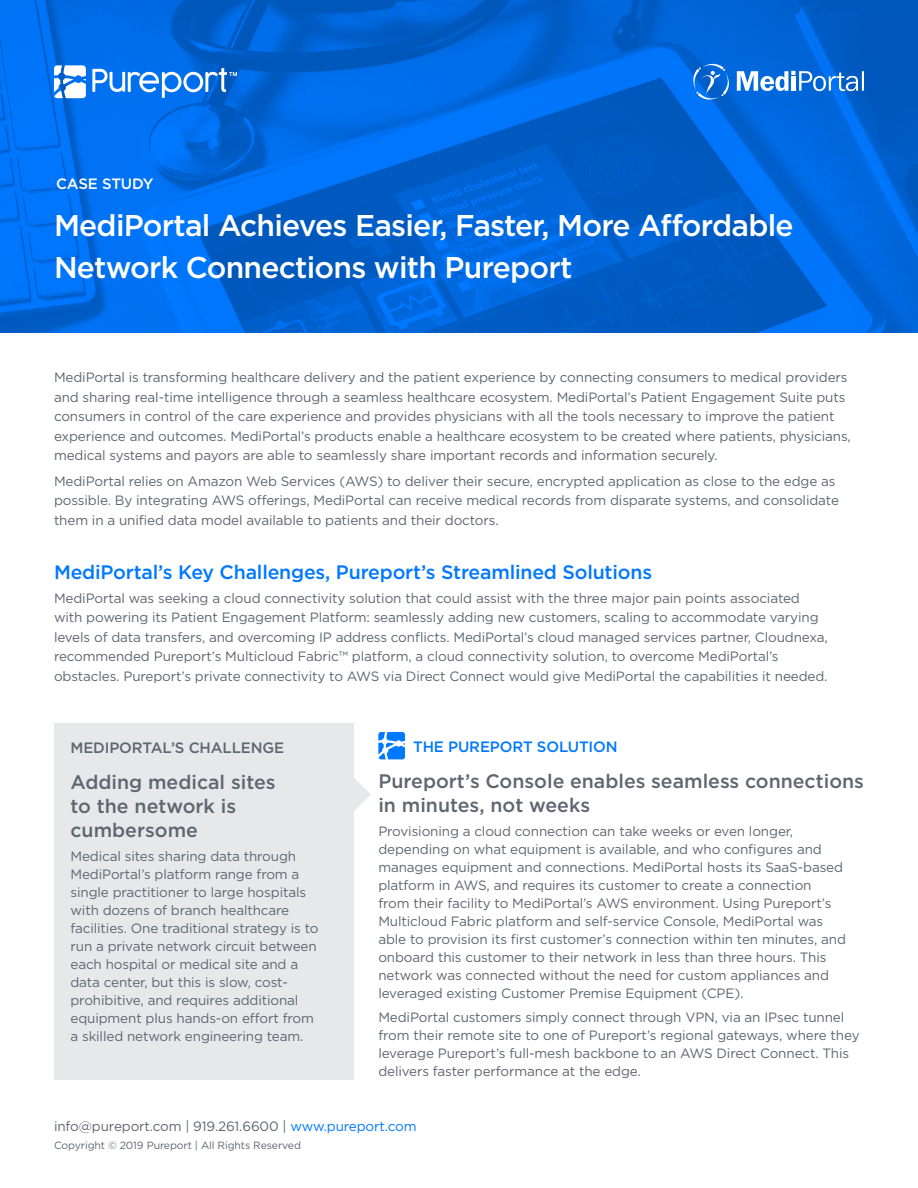
<style>
.page{position:relative;width:918px;height:1188px;background:#fff}
.page>*{position:absolute;margin:0;border:0;box-sizing:border-box;transform-origin:0 0}
.t1{font:500 30px/42px "Gotham";letter-spacing:-.025em;color:#fff}
.t2{font:500 19.5px/24px "Gotham";color:#5e6670}
.t3{font:500 19.5px "Gotham";letter-spacing:-.01em;color:#0078ff}
.t4{font:500 15px "Gotham";letter-spacing:-.01em;color:#5e6670}
.t5{font:500 15px "Gotham";letter-spacing:-.01em;color:#0078ff}
.t6{font:500 15px "Gotham";letter-spacing:-.01em;color:#fff}
.t7{font:13.5px/18px "Gotham";letter-spacing:-.01em;color:#5e6670}
.t8{font:10.5px "Gotham";letter-spacing:-.01em;color:#5e6670}
.s1{color:#0078ff}
</style>
<div class="page">
<div style="left:54px;top:723px;width:300px;height:357px;background:#e7e8ea"></div>
<svg style="left:354px;top:778px;width:17px;height:33px"></svg>
<svg style="left:0;top:0;width:918px;height:333px;background:#0065d9"></svg>
<svg style="left:54px;top:65px;width:32px;height:33px"></svg>
<svg style="left:92px;top:68px;width:145px;height:30px"></svg>
<svg style="left:737px;top:71px;width:127px;height:20px"></svg>
<svg style="left:692px;top:64px;width:37px;height:37px"></svg>
<svg style="left:378px;top:732px;width:27px;height:27px"></svg>
<p class="t6" style="left:56px;top:174px;width:99px">CASE STUDY</p>
<h1 class="t1" style="left:54px;top:204px;width:741px">MediPortal Achieves Easier, Faster, More Affordable<br>Network Connections with Pureport</h1>
<p class="t7" style="left:54px;top:367px;width:798px;line-height:19.5px">MediPortal is transforming healthcare delivery and the patient experience by connecting consumers to medical providers and sharing real-time intelligence through a seamless healthcare ecosystem. MediPortal’s Patient Engagement Suite puts consumers in control of the care experience and provides physicians with all the tools necessary to improve the patient experience and outcomes. MediPortal’s products enable a healthcare ecosystem to be created where patients, physicians, medical systems and payors are able to seamlessly share important records and information securely.</p>
<p class="t7" style="left:54px;top:471px;width:787px;line-height:19.5px">MediPortal relies on Amazon Web Services (AWS) to deliver their secure, encrypted application as close to the edge as possible. By integrating AWS offerings, MediPortal can receive medical records from disparate systems, and consolidate them in a unified data model available to patients and their doctors.</p>
<h2 class="t3" style="left:54px;top:559px;width:600px">MediPortal’s Key Challenges, Pureport’s Streamlined Solutions</h2>
<p class="t7" style="left:54px;top:588px;width:775px;line-height:19.5px">MediPortal was seeking a cloud connectivity solution that could assist with the three major pain points associated with powering its Patient Engagement Platform: seamlessly adding new customers, scaling to accommodate varying levels of data transfers, and overcoming IP address conflicts. MediPortal’s cloud managed services partner, Cloudnexa, recommended Pureport’s Multicloud Fabric™ platform, a cloud connectivity solution, to overcome MediPortal’s obstacles. Pureport’s private connectivity to AWS via Direct Connect would give MediPortal the capabilities it needed.</p>
<p class="t4" style="left:70px;top:738px;width:215px">MEDIPORTAL’S CHALLENGE</p>
<h2 class="t2" style="left:70px;top:770px;width:207px">Adding medical sites to the network is cumbersome</h2>
<p class="t7" style="left:70px;top:847px;width:250px">Medical sites sharing data through MediPortal’s platform range from a single practitioner to large hospitals with dozens of branch healthcare facilities. One traditional strategy is to run a private network circuit between each hospital or medical site and a data center, but this is slow, cost&shy;prohibitive, and requires additional equipment plus hands-on effort from a skilled network engineering team.</p>
<p class="t5" style="left:413px;top:737px;width:206px">THE PUREPORT SOLUTION</p>
<h2 class="t2" style="left:378px;top:769px;width:487px">Pureport’s Console enables seamless connections in minutes, not weeks</h2>
<p class="t7" style="left:378px;top:822px;width:469px">Provisioning a cloud connection can take weeks or even longer, depending on what equipment is available, and who configures and manages equipment and connections. MediPortal hosts its SaaS-based platform in AWS, and requires its customer to create a connection from their facility to MediPortal’s AWS environment. Using Pureport’s Multicloud Fabric platform and self-service Console, MediPortal was able to provision its first customer’s connection within ten minutes, and onboard this customer to their network in less than three hours. This network was connected without the need for custom appliances and leveraged existing Customer Premise Equipment (CPE).</p>
<p class="t7" style="left:378px;top:1008px;width:483px">MediPortal customers simply connect through VPN, via an IPsec tunnel from their remote site to one of Pureport’s regional gateways, where they leverage Pureport’s full-mesh backbone to an AWS Direct Connect. This delivers faster performance at the edge.</p>
<p class="t7" style="left:54px;top:1117px;width:364px">info@pureport.com | 919.261.6600 | <span class="s1">www.pureport.com</span></p>
<p class="t8" style="left:54px;top:1139px;width:248px">Copyright © 2019 Pureport | All Rights Reserved</p>
</div>
